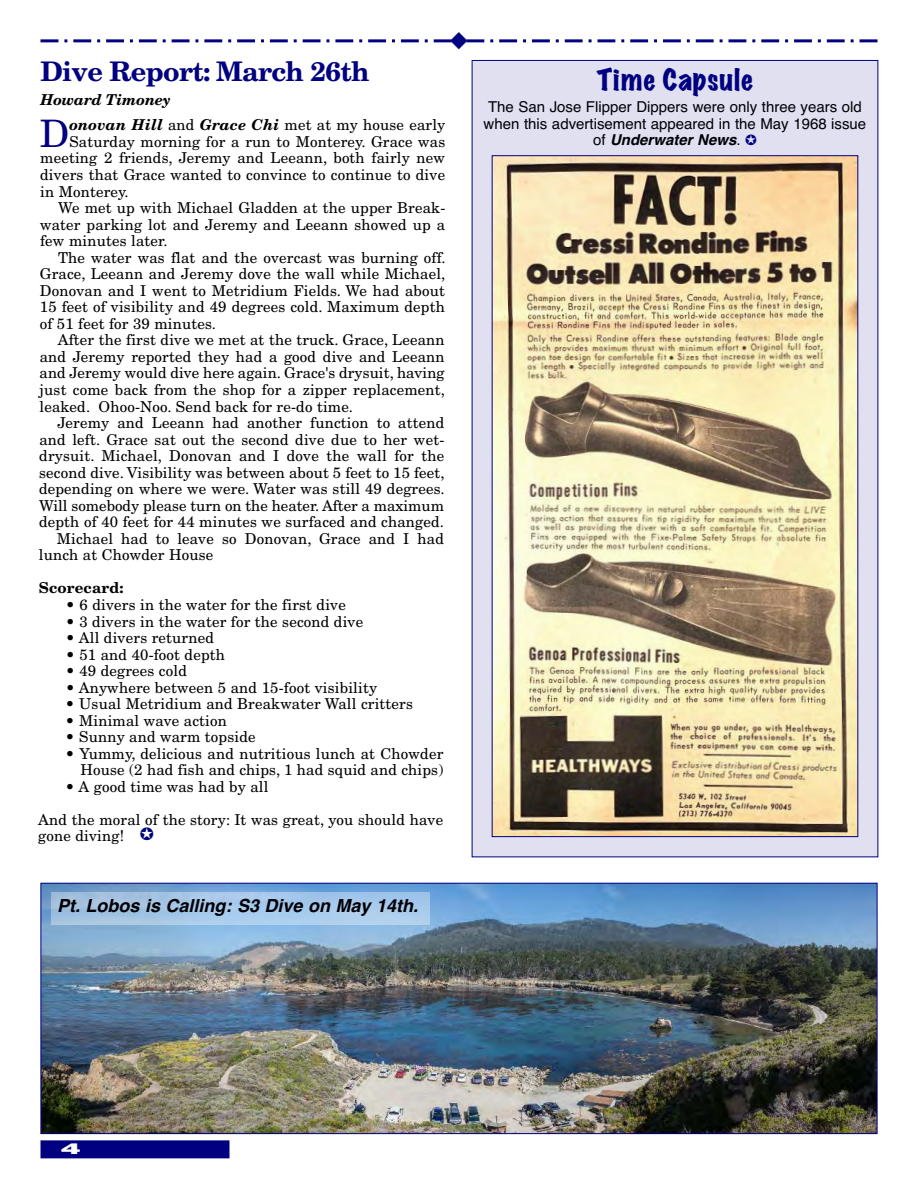
<style>
.page{position:relative;width:918px;height:1188px;background:#fff}
.page>*{position:absolute;margin:0;border:0;box-sizing:border-box;transform-origin:0 0}
.t1{font:37.8px "New Century Schlbk";color:#000080}
.t2{font:700 27px "New Century Schlbk";letter-spacing:-.025em;color:#000080}
.t3{font:expanded 27px "Marker Felt";letter-spacing:.035em;color:#000080}
.t4{font:italic 700 18px "Helvetica";color:#000006}
.t5{font:15px/16.5px "New Century Schlbk";letter-spacing:.01em;color:#000;text-align:right}
.t6{font:15px "Helvetica";color:#000006}
.t7{font:italic 700 15px "Helvetica";color:#000006}
.t8{font:italic 700 15px "New Century Schlbk";color:#000}
.t9{font:700 15px "New Century Schlbk";letter-spacing:.01em;color:#000}
.t10{font:900 15px "Helvetica";color:#fff;scale:2 1}
.s1{font-weight:700;font-style:italic}
.s2{font-weight:400;font-style:normal}
</style>
<div class="page">
<div style="left:40px;top:1140px;width:190px;height:18px;background:#000080"></div>
<hr style="left:40px;top:39px;width:18px;height:3px;background:#000080">
<hr style="left:860px;top:39px;width:17px;height:3px;background:#000080">
<div style="left:472px;top:61px;width:406px;height:796px;background:#e0e0f0"></div>
<img style="left:494px;top:157px;width:362px;height:678px">
<img style="left:43px;top:885px;width:833px;height:247px">
<div style="left:41px;top:883px;width:837px;height:251px;border:1px solid #000080"></div>
<img style="left:51px;top:892px;width:379px;height:33px">
<svg style="left:58px;top:39px;width:802px;height:4px"></svg>
<h2 class="t2" style="left:40px;top:61px;width:331px">Dive Report: March 26th</h2>
<p class="t8" style="left:40px;top:94px;width:132px">Howard Timoney</p>
<h1 class="t1" style="left:40px;top:120px;width:31px">D</h1>
<p class="t5" style="left:69px;top:118px;width:377px"><span class="s1">onovan Hill</span> and <span class="s1">Grace Chi</span> met at my house early</p>
<p class="t5" style="left:69px;top:135px;width:377px">Saturday morning for a run to Monterey. Grace was</p>
<p class="t5" style="left:40px;top:151px;width:406px">meeting 2 friends, Jeremy and Leeann, both fairly new</p>
<p class="t5" style="left:40px;top:168px;width:407px">divers that Grace wanted to convince to continue to dive</p>
<p class="t5" style="left:40px;top:184px;width:90px">in Monterey.</p>
<p class="t5" style="left:58px;top:201px;width:389px">We met up with Michael Gladden at the upper Break-</p>
<p class="t5" style="left:40px;top:218px;width:407px">water parking lot and Jeremy and Leeann showed up a</p>
<p class="t5" style="left:40px;top:234px;width:129px">few minutes later.</p>
<p class="t5" style="left:58px;top:251px;width:389px">The water was flat and the overcast was burning off.</p>
<p class="t5" style="left:40px;top:267px;width:407px">Grace, Leeann and Jeremy dove the wall while Michael,</p>
<p class="t5" style="left:40px;top:284px;width:407px">Donovan and I went to Metridium Fields. We had about</p>
<p class="t5" style="left:40px;top:300px;width:406px">15 feet of visibility and 49 degrees cold. Maximum depth</p>
<p class="t5" style="left:40px;top:317px;width:178px">of 51 feet for 39 minutes.</p>
<p class="t5" style="left:58px;top:333px;width:388px">After the first dive we met at the truck. Grace, Leeann</p>
<p class="t5" style="left:40px;top:350px;width:406px">and Jeremy reported they had a good dive and Leeann</p>
<p class="t5" style="left:40px;top:366px;width:407px">and Jeremy would dive here again. Grace's drysuit, having</p>
<p class="t5" style="left:40px;top:383px;width:407px">just come back from the shop for a zipper replacement,</p>
<p class="t5" style="left:40px;top:399px;width:315px">leaked. Ohoo-Noo. Send back for re-do time.</p>
<p class="t5" style="left:57px;top:416px;width:388px">Jeremy and Leeann had another function to attend</p>
<p class="t5" style="left:39px;top:433px;width:406px">and left. Grace sat out the second dive due to her wet-</p>
<p class="t5" style="left:39px;top:449px;width:406px">drysuit. Michael, Donovan and I dove the wall for the</p>
<p class="t5" style="left:39px;top:466px;width:407px">second dive. Visibility was between about 5 feet to 15 feet,</p>
<p class="t5" style="left:39px;top:482px;width:407px">depending on where we were. Water was still 49 degrees.</p>
<p class="t5" style="left:39px;top:499px;width:407px">Will somebody please turn on the heater. After a maximum</p>
<p class="t5" style="left:39px;top:515px;width:406px">depth of 40 feet for 44 minutes we surfaced and changed.</p>
<p class="t5" style="left:57px;top:532px;width:389px">Michael had to leave so Donovan, Grace and I had</p>
<p class="t5" style="left:39px;top:548px;width:176px">lunch at Chowder House</p>
<p class="t9" style="left:39px;top:583px;width:86px">Scorecard:</p>
<p class="t5" style="left:66px;top:598px;width:282px">• 6 divers in the water for the first dive</p>
<p class="t5" style="left:66px;top:614px;width:299px">• 3 divers in the water for the second dive</p>
<p class="t5" style="left:66px;top:631px;width:150px">• All divers returned</p>
<p class="t5" style="left:66px;top:647px;width:161px">• 51 and 40-foot depth</p>
<p class="t5" style="left:66px;top:664px;width:123px">• 49 degrees cold</p>
<p class="t5" style="left:66px;top:680px;width:313px">• Anywhere between 5 and 15-foot visibility</p>
<p class="t5" style="left:66px;top:697px;width:349px">• Usual Metridium and Breakwater Wall critters</p>
<p class="t5" style="left:66px;top:714px;width:163px">• Minimal wave action</p>
<p class="t5" style="left:66px;top:730px;width:192px">• Sunny and warm topside</p>
<p class="t5" style="left:65px;top:747px;width:379px">• Yummy, delicious and nutritious lunch at Chowder<br>House (2 had fish and chips, 1 had squid and chips)</p>
<p class="t5" style="left:65px;top:780px;width:205px">• A good time was had by all</p>
<p class="t5" style="left:38px;top:813px;width:407px;text-align:left">And the moral of the story: It was great, you should have gone diving!</p>
<p class="t4" style="left:57px;top:895px;width:363px">Pt. Lobos is Calling: S3 Dive on May 14th.</p>
<h2 class="t3" style="left:597px;top:58px;width:158px">Time Capsule</h2>
<p class="t6" style="left:488px;top:98px;width:375px">The San Jose Flipper Dippers were only three years old</p>
<p class="t6" style="left:484px;top:115px;width:384px">when this advertisement appeared in the May 1968 issue</p>
<p class="t7" style="left:593px;top:131px;width:149px"><span class="s2">of</span> Underwater News<span class="s2">.</span></p>
<p class="t10" style="left:61px;top:1139px;width:12px">4</p>
</div>
